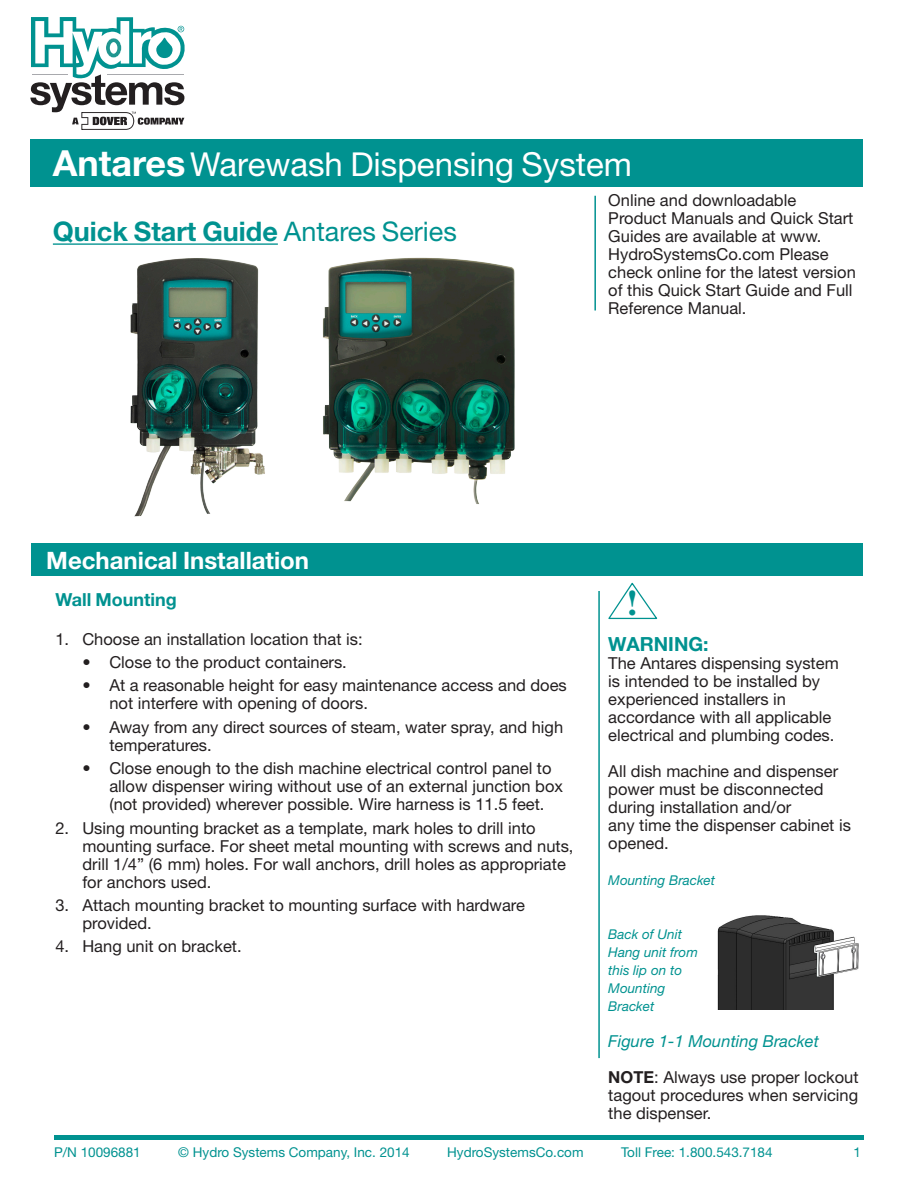
<style>
.page{position:relative;width:918px;height:1188px;background:#fff}
.page>*{position:absolute;margin:0;border:0;box-sizing:border-box;transform-origin:0 0}
.t1{font:700 35.7px "Times";color:#009290}
.Head{font:33px "Helvetica Neue";color:#fff}
.Subheads{font:700 27px "Helvetica Neue";color:#009290}
.Subheads-2{font:700 24px "Helvetica Neue";color:#fff}
.segment_header{font:700 19.5px "Helvetica Neue";color:#009290}
.segment_header-2{font:700 18px "Helvetica Neue";color:#009290}
.Body_List{font:16.5px/18px "Helvetica Neue";color:#231f20}
.Body{font:16.5px/18px "Helvetica Neue";color:#231f20}
.Figure{font:italic 16.5px "Helvetica Neue";color:#009290}
.t2{font:13.5px "Helvetica Neue";color:#009290}
.Figure-2{font:italic 13.5px "Helvetica Neue";color:#009290}
.s1{font-weight:700;font-size:36px}
.s2{font-weight:400}
.s3{font-weight:700}
</style>
<div class="page">
<hr style="left:54px;top:1135px;width:810px;height:4px;background:#009290">
<hr style="left:53px;top:243px;width:225px;height:2px;background:#009290">
<div style="left:30px;top:139px;width:833px;height:48px;background:#009290"></div>
<hr style="left:594px;top:196px;width:2px;height:115px;background:#009290">
<svg style="left:30px;top:17px;width:155px;height:113px"></svg>
<div style="left:31px;top:543px;width:832px;height:33px;background:#009290"></div>
<svg style="left:608px;top:583px;width:49px;height:37px"></svg>
<hr style="left:598px;top:591px;width:2px;height:467px;background:#009290">
<img style="left:102px;top:243px;width:148px;height:274px">
<img style="left:250px;top:243px;width:346px;height:261px">
<img style="left:717px;top:915px;width:142px;height:95px">
<p class="Head" style="left:53px;top:145px;width:581px"><span class="s1">Antares</span>Warewash Dispensing System</p>
<p class="Body" style="left:608px;top:191px;width:249px">Online and downloadable<br>Product Manuals and Quick Start<br>Guides are available at www.<br>HydroSystemsCo.com Please check online for the latest version of this Quick Start Guide and Full<br>Reference Manual.</p>
<p class="Subheads" style="left:53px;top:215px;width:405px">Quick Start Guide <span class="s2">Antares Series</span></p>
<p class="Subheads-2" style="left:46px;top:546px;width:264px">Mechanical Installation</p>
<p class="segment_header-2" style="left:55px;top:588px;width:123px">Wall Mounting</p>
<p class="Body_List" style="left:55px;top:629px;width:309px">1. Choose an installation location that is:</p>
<p class="Body_List" style="left:82px;top:653px;width:266px">• Close to the product containers.</p>
<p class="Body_List" style="left:109px;top:676px;width:459px;text-indent:-27px">• At a reasonable height for easy maintenance access and does not interfere with opening of doors.</p>
<p class="Body_List" style="left:109px;top:718px;width:455px;text-indent:-27px">• Away from any direct sources of steam, water spray, and high temperatures.</p>
<p class="Body_List" style="left:109px;top:759px;width:455px;text-indent:-27px">• Close enough to the dish machine electrical control panel to allow dispenser wiring without use of an external junction box (not provided) wherever possible. Wire harness is 11.5 feet.</p>
<p class="Body_List" style="left:82px;top:818px;width:493px;text-indent:-27px">2. Using mounting bracket as a template, mark holes to drill into mounting surface. For sheet metal mounting with screws and nuts, drill 1/4” (6 mm) holes. For wall anchors, drill holes as appropriate for anchors used.</p>
<p class="Body_List" style="left:82px;top:896px;width:444px;text-indent:-27px">3. Attach mounting bracket to mounting surface with hardware provided.</p>
<p class="Body_List" style="left:55px;top:937px;width:188px">4. Hang unit on bracket.</p>
<p class="t1" style="left:627px;top:579px;width:13px">!</p>
<p class="segment_header" style="left:608px;top:632px;width:102px">WARNING:</p>
<p class="Body" style="left:608px;top:653px;width:232px">The Antares dispensing system is intended to be installed by experienced installers in</p>
<p class="Body" style="left:608px;top:707px;width:228px">accordance with all applicable electrical and plumbing codes.</p>
<p class="Body" style="left:608px;top:761px;width:231px">All dish machine and dispenser power must be disconnected during installation and/or</p>
<p class="Body" style="left:608px;top:815px;width:244px">any time the dispenser cabinet is opened.</p>
<p class="Figure-2" style="left:608px;top:872px;width:108px">Mounting Bracket</p>
<p class="Figure-2" style="left:608px;top:926px;width:75px">Back of Unit</p>
<p class="Figure-2" style="left:608px;top:944px;width:91px">Hang unit from</p>
<p class="Figure-2" style="left:608px;top:962px;width:75px">this lip on to</p>
<p class="Figure-2" style="left:608px;top:980px;width:59px">Mounting</p>
<p class="Figure-2" style="left:608px;top:998px;width:47px">Bracket</p>
<p class="Figure" style="left:608px;top:1031px;width:212px">Figure 1-1 Mounting Bracket</p>
<p class="Body" style="left:608px;top:1067px;width:252px;text-align:justify"><span class="s3">NOTE</span>: Always use proper lockout tagout procedures when servicing the dispenser.</p>
<p class="t2" style="left:54px;top:1144px;width:88px">P/N 10096881</p>
<p class="t2" style="left:178px;top:1144px;width:233px">© Hydro Systems Company, Inc. 2014</p>
<p class="t2" style="left:447px;top:1144px;width:138px">HydroSystemsCo.com</p>
<p class="t2" style="left:621px;top:1144px;width:153px">Toll Free: 1.800.543.7184</p>
<p class="t2" style="left:853px;top:1144px;width:9px">1</p>
</div>
